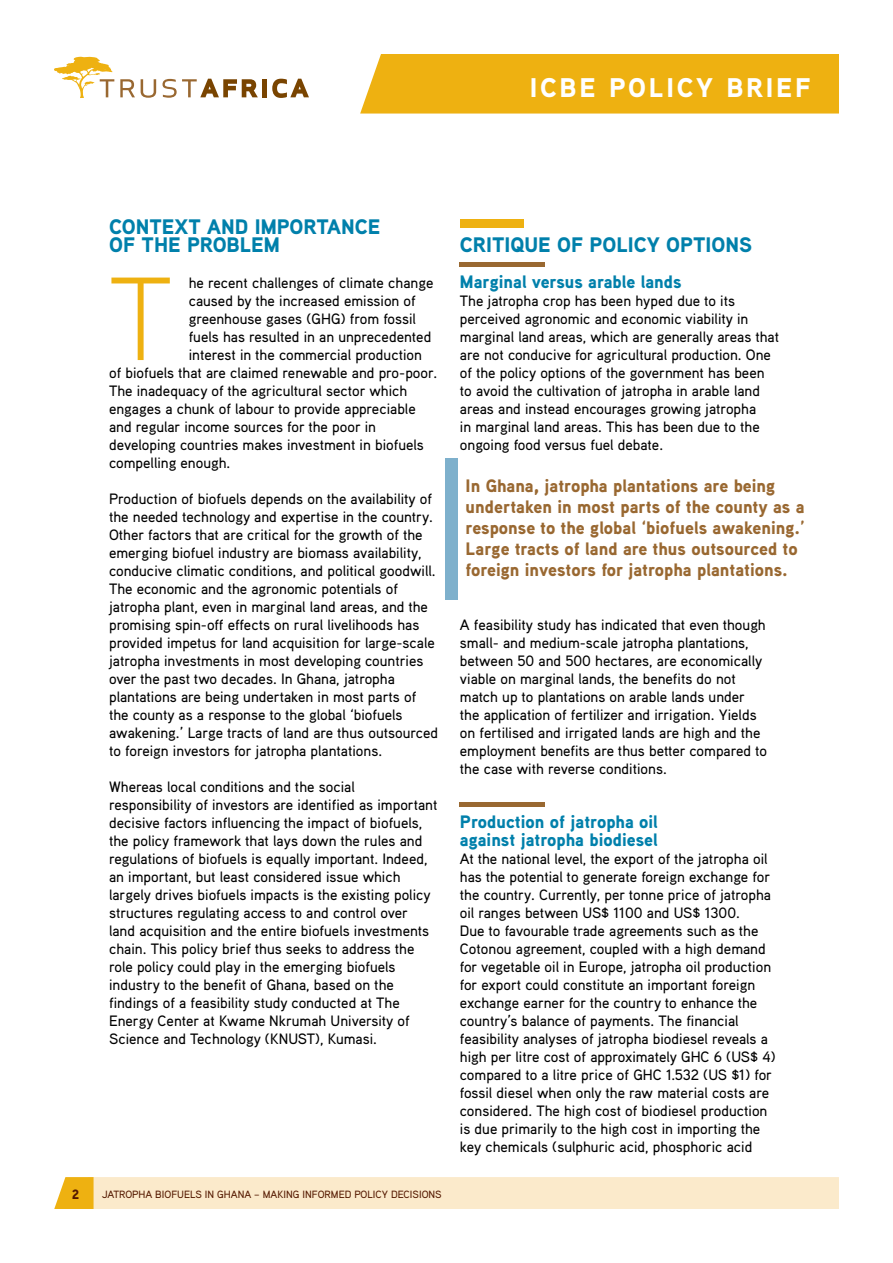
<style>
.page{position:relative;width:893px;height:1263px;background:#fff}
.page>*{position:absolute;margin:0;border:0;box-sizing:border-box;transform-origin:0 0}
.t1{font:300 118.2px "Aaux Pro";color:#eeb111}
.t2{font:900 27px "Aaux Pro";letter-spacing:.1em;color:#fff}
.t3{font:900 21px/18px "Aaux Pro";color:#0080ab}
.t4{font:900 18px/21px "Aaux Pro";color:#996831}
.t5{font:900 18px/18px "Aaux Pro";color:#0080ab}
.t6{font:500 15px/18px "Aaux Pro";color:#000}
.t7{font:900 13.5px "Aaux Pro";color:#551900}
.t8{font:500 10.5px "Aaux Pro";color:#551900}
</style>
<div class="page">
<div style="left:54px;top:1177px;width:785px;height:32px;background:#fbeacb"></div>
<svg style="left:120px;top:79px;width:15px;height:18px"></svg>
<svg style="left:141px;top:79px;width:15px;height:19px"></svg>
<svg style="left:163px;top:79px;width:95px;height:19px"></svg>
<div style="left:262px;top:79px;width:5px;height:18px;background:#794400"></div>
<svg style="left:272px;top:79px;width:37px;height:19px"></svg>
<svg style="left:54px;top:56px;width:60px;height:42px"></svg>
<div style="left:360px;top:54px;width:479px;height:60px;background:#eeb111"></div>
<div style="left:460px;top:219px;width:64px;height:9px;background:#eeb111"></div>
<div style="left:460px;top:262px;width:85px;height:5px;background:#996831"></div>
<div style="left:460px;top:802px;width:85px;height:5px;background:#996831"></div>
<div style="left:445px;top:458px;width:12px;height:142px;background:#7eb0cc"></div>
<h2 class="t2" style="left:530px;top:70px;width:282px">ICBE policy BRIEF</h2>
<h3 class="t3" style="left:109px;top:217px;width:273px">Context and Importance of the Problem</h3>
<h1 class="t1" style="left:109px;top:244px;width:65px">T</h1>
<p class="t6" style="left:189px;top:273px;width:246px">he recent challenges of climate change</p>
<p class="t6" style="left:189px;top:291px;width:229px">caused by the increased emission of</p>
<p class="t6" style="left:189px;top:309px;width:229px">greenhouse gases (GHG) from fossil</p>
<p class="t6" style="left:189px;top:327px;width:244px">fuels has resulted in an unprecedented</p>
<p class="t6" style="left:189px;top:345px;width:235px">interest in the commercial production</p>
<p class="t6" style="left:109px;top:363px;width:330px">of biofuels that are claimed renewable and pro-poor.</p>
<p class="t6" style="left:109px;top:381px;width:300px">The inadequacy of the agricultural sector which</p>
<p class="t6" style="left:109px;top:399px;width:308px">engages a chunk of labour to provide appreciable</p>
<p class="t6" style="left:109px;top:417px;width:268px">and regular income sources for the poor in</p>
<p class="t6" style="left:109px;top:435px;width:316px">developing countries makes investment in biofuels</p>
<p class="t6" style="left:109px;top:453px;width:123px">compelling enough.</p>
<p class="t6" style="left:109px;top:489px;width:331px">Production of biofuels depends on the availability of the needed technology and expertise in the country.<br>Other factors that are critical for the growth of the emerging biofuel industry are biomass availability, conducive climatic conditions, and political goodwill.<br>The economic and the agronomic potentials of jatropha plant, even in marginal land areas, and the promising spin-off effects on rural livelihoods has provided impetus for land acquisition for large-scale jatropha investments in most developing countries over the past two decades. In Ghana, jatropha plantations are being undertaken in most parts of the county as a response to the global ‘biofuels awakening.’ Large tracts of land are thus outsourced to foreign investors for jatropha plantations.</p>
<p class="t6" style="left:109px;top:777px;width:330px">Whereas local conditions and the social responsibility of investors are identified as important decisive factors influencing the impact of biofuels, the policy framework that lays down the rules and regulations of biofuels is equally important. Indeed, an important, but least considered issue which largely drives biofuels impacts is the existing policy structures regulating access to and control over land acquisition and the entire biofuels investments chain. This policy brief thus seeks to address the role policy could play in the emerging biofuels industry to the benefit of Ghana, based on the findings of a feasibility study conducted at The Energy Center at Kwame Nkrumah University of Science and Technology (KNUST), Kumasi.</p>
<p class="t7" style="left:72px;top:1186px;width:9px">2</p>
<p class="t8" style="left:102px;top:1187px;width:341px">JATROPHA BIOFUELS IN GHANA – MAKING INFORMED POLICY DECISIONS</p>
<h3 class="t3" style="left:460px;top:235px;width:291px">Critique of Policy Options</h3>
<p class="t5" style="left:460px;top:272px;width:223px">Marginal versus arable lands</p>
<p class="t6" style="left:460px;top:291px;width:321px">The jatropha crop has been hyped due to its perceived agronomic and economic viability in marginal land areas, which are generally areas that are not conducive for agricultural production. One of the policy options of the government has been to avoid the cultivation of jatropha in arable land areas and instead encourages growing jatropha<br>in marginal land areas. This has been due to the ongoing food versus fuel debate.</p>
<p class="t4" style="left:466px;top:474px;width:341px">In Ghana, jatropha plantations are being undertaken in most parts of the county as a response to the global ‘biofuels awakening.’ Large tracts of land are thus outsourced to foreign investors for jatropha plantations.</p>
<p class="t6" style="left:460px;top:615px;width:309px">A feasibility study has indicated that even though small- and medium-scale jatropha plantations, between 50 and 500 hectares, are economically viable on marginal lands, the benefits do not match up to plantations on arable lands under the application of fertilizer and irrigation. Yields on fertilised and irrigated lands are high and the employment benefits are thus better compared to the case with reverse conditions.</p>
<p class="t5" style="left:460px;top:812px;width:200px">Production of jatropha oil against jatropha biodiesel</p>
<p class="t6" style="left:460px;top:849px;width:317px">At the national level, the export of the jatropha oil has the potential to generate foreign exchange for the country. Currently, per tonne price of jatropha oil ranges between US$ 1100 and US$ 1300.<br>Due to favourable trade agreements such as the Cotonou agreement, coupled with a high demand for vegetable oil in Europe, jatropha oil production for export could constitute an important foreign exchange earner for the country to enhance the country’s balance of payments. The financial feasibility analyses of jatropha biodiesel reveals a high per litre cost of approximately GHC 6 (US$ 4) compared to a litre price of GHC 1.532 (US $1) for fossil diesel when only the raw material costs are considered. The high cost of biodiesel production is due primarily to the high cost in importing the key chemicals (sulphuric acid, phosphoric acid</p>
</div>
